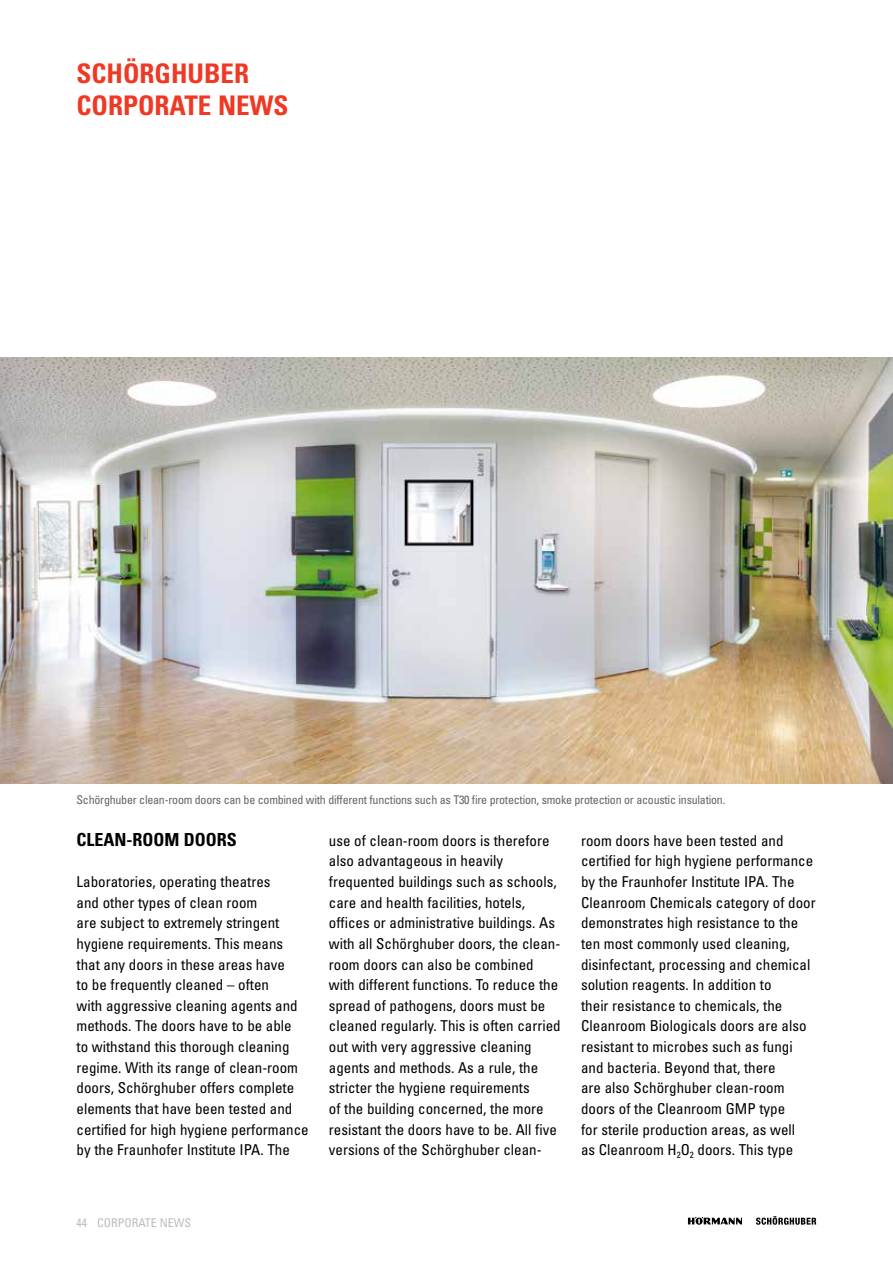
<style>
.page{position:relative;width:893px;height:1263px;background:#fff}
.page>*{position:absolute;margin:0;border:0;box-sizing:border-box;transform-origin:0 0}
.t1{font:700 condensed 27px/32.4px "Univers";color:#ef3925}
.t2{font:700 condensed 18px "Univers";color:#000}
.t3{font:condensed 15px/20.7px "Univers";color:#000}
.t4{font:condensed 12px "Univers";letter-spacing:-.02em;color:#636466}
.t5{font:condensed 12px "Univers";color:#babcbe}
</style>
<div class="page">
<svg style="left:688px;top:1217px;width:54px;height:8px"></svg>
<svg style="left:756px;top:1216px;width:60px;height:9px"></svg>
<img style="left:0;top:357px;width:893px;height:427px">
<h1 class="t1" style="left:77px;top:57px;width:214px">SCHÖRGHUBER<br>CORPORATE NEWS</h1>
<p class="t4" style="left:77px;top:793px;width:650px">Schörghuber clean-room doors can be combined with different functions such as T30 fire protection, smoke protection or acoustic insulation.</p>
<p class="t2" style="left:77px;top:828px;width:162px">CLEAN-ROOM DOORS</p>
<p class="t3" style="left:77px;top:871px;width:234px">Laboratories, operating theatres<br>and other types of clean room<br>are subject to extremely stringent hygiene requirements. This means that any doors in these areas have<br>to be frequently cleaned – often<br>with aggressive cleaning agents and methods. The doors have to be able<br>to withstand this thorough cleaning regime. With its range of clean-room doors, Schörghuber offers complete elements that have been tested and certified for high hygiene performance by the Fraunhofer Institute IPA. The</p>
<p class="t3" style="left:329px;top:830px;width:233px">use of clean-room doors is therefore also advantageous in heavily frequented buildings such as schools, care and health facilities, hotels, offices or administrative buildings. As with all Schörghuber doors, the clean&shy;room doors can also be combined with different functions. To reduce the spread of pathogens, doors must be cleaned regularly. This is often carried out with very aggressive cleaning agents and methods. As a rule, the stricter the hygiene requirements<br>of the building concerned, the more resistant the doors have to be. All five versions of the Schörghuber clean-</p>
<p class="t3" style="left:581px;top:830px;width:236px">room doors have been tested and certified for high hygiene performance by the Fraunhofer Institute IPA. The Cleanroom Chemicals category of door demonstrates high resistance to the ten most commonly used cleaning, disinfectant, processing and chemical solution reagents. In addition to<br>their resistance to chemicals, the Cleanroom Biologicals doors are also resistant to microbes such as fungi and bacteria. Beyond that, there<br>are also Schörghuber clean-room doors of the Cleanroom GMP type<br>for sterile production areas, as well<br>as Cleanroom H<sub>2</sub>O<sub>2</sub> doors. This type</p>
<p class="t5" style="left:77px;top:1215px;width:116px">44 CORPORATE NEWS</p>
</div>
